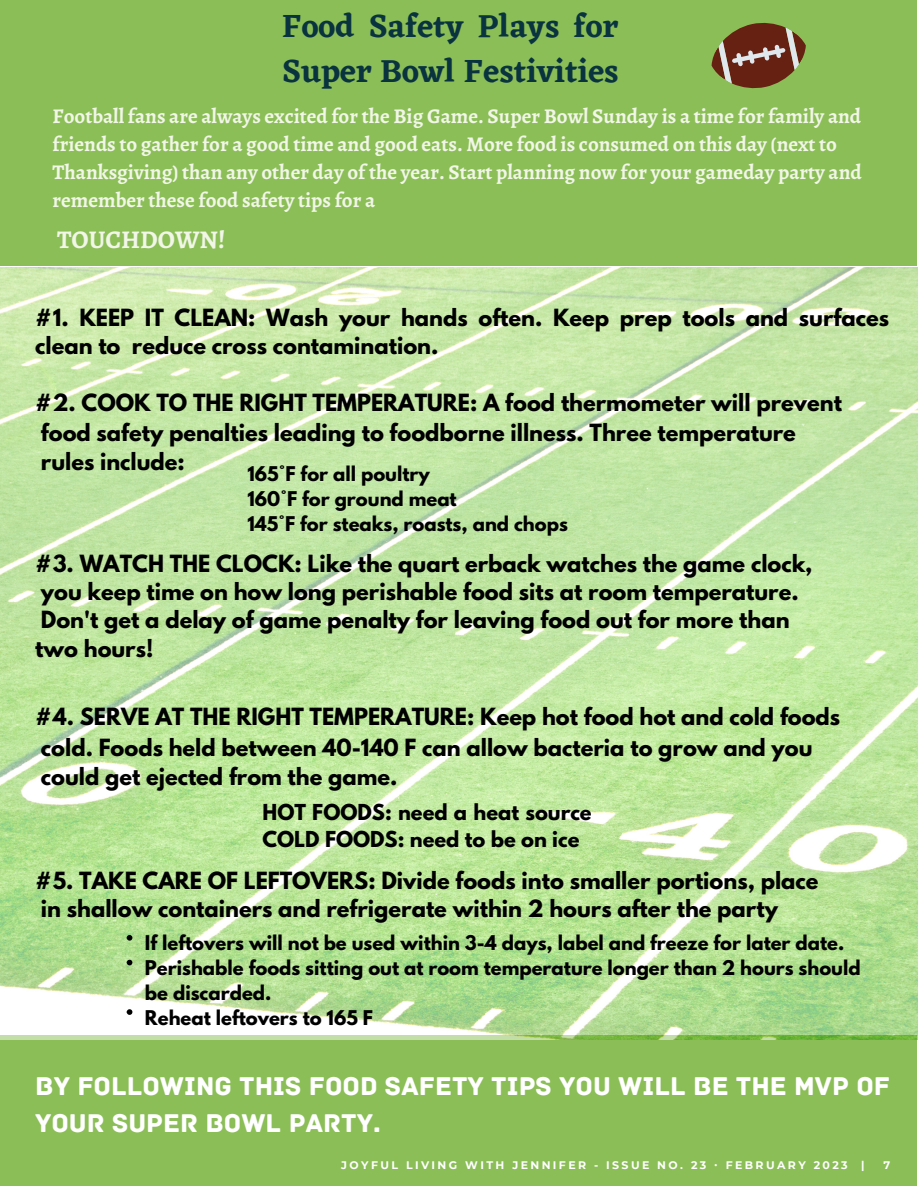
<style>
.page{position:relative;width:918px;height:1188px;background:#fff}
.page>*{position:absolute;margin:0;border:0;box-sizing:border-box;transform-origin:0 0}
.t1{font:600 32.7px/45px "Eczar";color:#09333f}
.t2{font:27px/37.2px "Archive";color:#fff}
.t3{font:700 25.5px "Alegreya";color:#f1f6e7}
.t4{font:700 21px/28.2px "League Spartan";color:#000}
.t5{font:700 21px/28.2px "Alegreya";color:#f1f6e7}
.t6{font:700 19.5px/27px "League Spartan";color:#000}
.t7{font:700 18px/24.8px "League Spartan";color:#000}
.t8{font:700 10.95px "Montserrat";letter-spacing:.22em;color:#fff}
</style>
<div class="page">
<div style="left:0;top:1036px;width:917px;height:150px;background:#8bbe57"></div>
<img style="left:0;top:267px;width:918px;height:772px">
<svg style="left:127px;top:935px;width:5px;height:6px"></svg>
<svg style="left:127px;top:960px;width:5px;height:5px"></svg>
<svg style="left:127px;top:1009px;width:5px;height:6px"></svg>
<div style="left:0;top:0;width:917px;height:266px;background:#8bbe57"></div>
<svg style="left:711px;top:22px;width:95px;height:67px"></svg>
<h1 class="t1" style="left:282px;top:3px;width:338px">Food Safety Plays for<br>Super Bowl Festivities</h1>
<p class="t5" style="left:53px;top:102px;width:811px">Football fans are always excited for the Big Game. Super Bowl Sunday is a time for family and friends to gather for a good time and good eats. More food is consumed on this day (next to Thanksgiving) than any other day of the year. Start planning now for your gameday party and remember these food safety tips for a</p>
<p class="t3" style="left:57px;top:222px;width:170px">TOUCHDOWN!</p>
<p class="t4" style="left:35px;top:306px;width:855px">#1. KEEP IT CLEAN: Wash your hands often. Keep prep tools and surfaces clean to reduce cross contamination.</p>
<p class="t4" style="left:35px;top:390px;width:808px;line-height:29.8px">#2. COOK TO THE RIGHT TEMPERATURE: A food thermometer will prevent food safety penalties leading to foodborne illness. Three temperature rules include:</p>
<p class="t7" style="left:247px;top:464px;width:322px">165°F for all poultry<br>160°F for ground meat<br>145°F for steaks, roasts, and chops</p>
<p class="t4" style="left:35px;top:552px;width:779px">#3. WATCH THE CLOCK: Like the quart erback watches the game clock, you keep time on how long perishable food sits at room temperature.<br>Don't get a delay of game penalty for leaving food out for more than two hours!</p>
<p class="t4" style="left:35px;top:704px;width:807px;line-height:29.8px">#4. SERVE AT THE RIGHT TEMPERATURE: Keep hot food hot and cold foods cold. Foods held between 40-140 F can allow bacteria to grow and you could get ejected from the game.</p>
<p class="t6" style="left:263px;top:801px;width:331px">HOT FOODS: need a heat source<br>COLD FOODS: need to be on ice</p>
<p class="t4" style="left:35px;top:869px;width:785px">#5. TAKE CARE OF LEFTOVERS: Divide foods into smaller portions, place in shallow containers and refrigerate within 2 hours after the party</p>
<p class="t7" style="left:145px;top:933px;width:717px">If leftovers will not be used within 3-4 days, label and freeze for later date.<br>Perishable foods sitting out at room temperature longer than 2 hours should be discarded.<br>Reheat leftovers to 165 F</p>
<p class="t2" style="left:35px;top:1068px;width:856px">BY FOLLOWING THIS FOOD SAFETY TIPS YOU WILL BE THE MVP OF<br>YOUR SUPER BOWL PARTY.</p>
<p class="t8" style="left:341px;top:1159px;width:525px">JOYFUL LIVING WITH JENNIFER - ISSUE NO. 23 ∙ FEBRUARY 2023 |</p>
<p class="t8" style="left:884px;top:1159px;width:8px">7</p>
</div>
